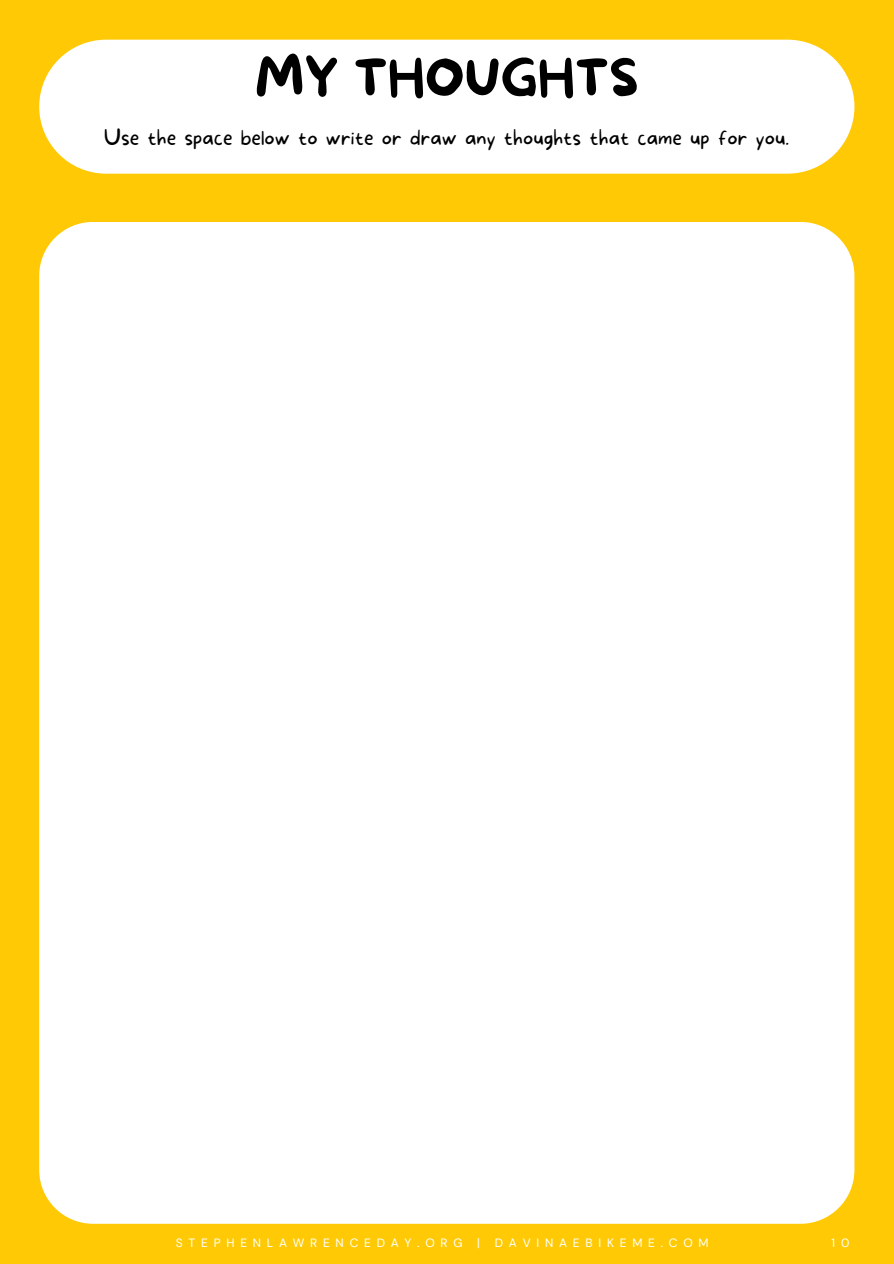
<style>
.page{position:relative;width:894px;height:1264px;background:#fff}
.page>*{position:absolute;margin:0;border:0;box-sizing:border-box;transform-origin:0 0}
.t1{font:51px "More Sugar";color:#000}
.t2{font:100 21px "More Sugar";color:#000}
.t3{font:12px "DM Sans";letter-spacing:.48em;color:#fff}
</style>
<div class="page">
<div style="left:0;top:0;width:893px;height:1263px;background:#ffca05"></div>
<div style="left:39px;top:222px;width:815px;height:1001px;background:#fff;border-radius:54px"></div>
<div style="left:39px;top:40px;width:815px;height:134px;background:#fff;border-radius:67px"></div>
<h1 class="t1" style="left:255px;top:50px;width:385px">MY THOUGHTS</h1>
<h2 class="t2" style="left:104px;top:125px;width:686px">Use the space below to write or draw any thoughts that came up for you.</h2>
<p class="t3" style="left:176px;top:1234px;width:534px">STEPHENLAWRENCEDAY.ORG | DAVINAEBIKEME.COM</p>
<p class="t3" style="left:831px;top:1234px;width:19px">1 0</p>
</div>
